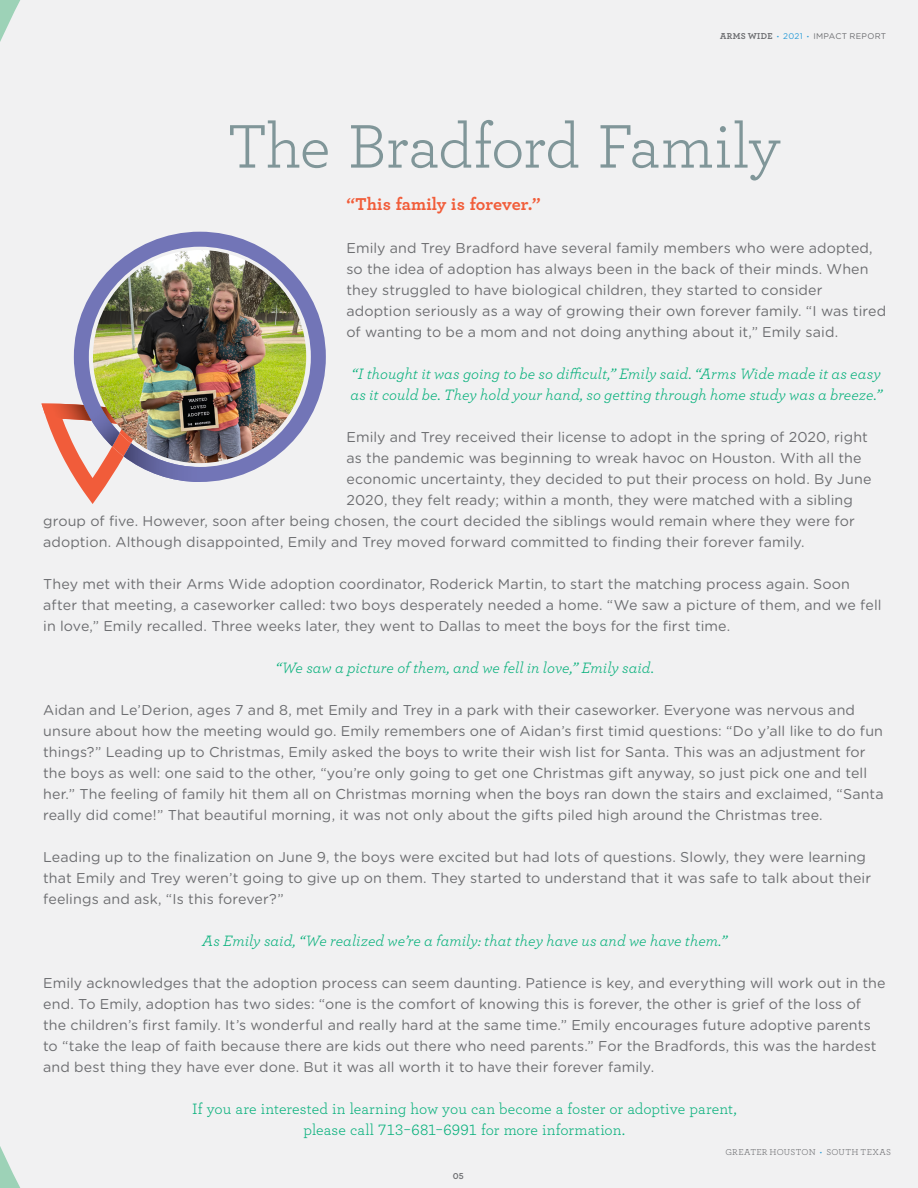
<style>
.page{position:relative;width:918px;height:1188px;background:#fff}
.page>*{position:absolute;margin:0;border:0;box-sizing:border-box;transform-origin:0 0}
.t1{font:64.5px "Archer Pro";letter-spacing:-.02em;color:#809699}
.t2{font:700 18px "Archer Pro";color:#f15d3a}
.t3{font:italic 15.75px/21px "Archer Pro";color:#0ab17d}
.t4{font:15.75px/21px "Archer Pro";color:#0ab17d;text-align:center}
.t5{font:14.25px/21px "Gotham Rounded";letter-spacing:.005em;color:#6d6e71}
.t6{font:9px "Archer Pro";letter-spacing:.025em;color:#6d6e71}
.t7{font:700 9px "Archer Pro";color:#6d6e71}
.t8{font:8.25px "Gotham Rounded";letter-spacing:.035em;color:#6d6e71}
.s1{font-family:"Archer Pro";font-weight:700;font-size:9px}
.s2{font-family:"Archer Pro";font-size:9px;color:#2d9dd8}
.s3{color:#2d9dd8}
</style>
<div class="page">
<div style="left:211px;top:0;width:707px;height:1188px;background:#f1f1f2"></div>
<div style="left:0;top:0;width:211px;height:1188px;background:#f1f1f2"></div>
<svg style="left:41px;top:421px;width:105px;height:83px"></svg>
<svg style="left:74px;top:232px;width:252px;height:250px;fill:#f1f1f2"></svg>
<img style="left:84px;top:405px;width:36px;height:42px">
<img style="left:124px;top:443px;width:76px;height:39px">
<img style="left:101px;top:416px;width:17px;height:9px">
<img style="left:101px;top:407px;width:10px;height:16px">
<img style="left:41px;top:404px;width:51px;height:17px">
<img style="left:93px;top:250px;width:213px;height:213px;border-radius:107px">
<p class="t8" style="left:720px;top:31px;width:168px"><span class="s1">ARMS WIDE</span> <span class="s2">•</span> <span class="s3">2021</span> <span class="s2">•</span> IMPACT REPORT</p>
<h1 class="t1" style="left:227px;top:102px;width:556px">The Bradford Family</h1>
<p class="t2" style="left:346px;top:189px;width:196px">“This family is forever.”</p>
<p class="t5" style="left:346px;top:237px;width:541px">Emily and Trey Bradford have several family members who were adopted, so the idea of adoption has always been in the back of their minds. When they struggled to have biological children, they started to consider adoption seriously as a way of growing their own forever family. “I was tired of wanting to be a mom and not doing anything about it,” Emily said.</p>
<p class="t3" style="left:351px;top:363px;width:533px">“I thought it was going to be so difficult,” Emily said. “Arms Wide made it as easy as it could be. They hold your hand, so getting through home study was a breeze.”</p>
<p class="t5" style="left:346px;top:426px;width:523px">Emily and Trey received their license to adopt in the spring of 2020, right</p>
<p class="t5" style="left:346px;top:447px;width:517px">as the pandemic was beginning to wreak havoc on Houston. With all the</p>
<p class="t5" style="left:346px;top:468px;width:527px">economic uncertainty, they decided to put their process on hold. By June</p>
<p class="t5" style="left:346px;top:489px;width:508px">2020, they felt ready; within a month, they were matched with a sibling</p>
<p class="t5" style="left:43px;top:510px;width:813px">group of five. However, soon after being chosen, the court decided the siblings would remain where they were for</p>
<p class="t5" style="left:43px;top:531px;width:763px">adoption. Although disappointed, Emily and Trey moved forward committed to finding their forever family.</p>
<p class="t5" style="left:43px;top:573px;width:840px">They met with their Arms Wide adoption coordinator, Roderick Martin, to start the matching process again. Soon after that meeting, a caseworker called: two boys desperately needed a home. “We saw a picture of them, and we fell in love,” Emily recalled. Three weeks later, they went to Dallas to meet the boys for the first time.</p>
<p class="t3" style="left:275px;top:657px;width:380px">“We saw a picture of them, and we fell in love,” Emily said.</p>
<p class="t5" style="left:43px;top:699px;width:842px">Aidan and Le’Derion, ages 7 and 8, met Emily and Trey in a park with their caseworker. Everyone was nervous and unsure about how the meeting would go. Emily remembers one of Aidan’s first timid questions: “Do y’all like to do fun things?” Leading up to Christmas, Emily asked the boys to write their wish list for Santa. This was an adjustment for the boys as well: one said to the other, “you’re only going to get one Christmas gift anyway, so just pick one and tell her.” The feeling of family hit them all on Christmas morning when the boys ran down the stairs and exclaimed, “Santa really did come!” That beautiful morning, it was not only about the gifts piled high around the Christmas tree.</p>
<p class="t5" style="left:43px;top:846px;width:830px">Leading up to the finalization on June 9, the boys were excited but had lots of questions. Slowly, they were learning that Emily and Trey weren’t going to give up on them. They started to understand that it was safe to talk about their feelings and ask, “Is this forever?”</p>
<p class="t3" style="left:202px;top:930px;width:526px">As Emily said, “We realized we’re a family: that they have us and we have them.”</p>
<p class="t5" style="left:43px;top:972px;width:844px">Emily acknowledges that the adoption process can seem daunting. Patience is key, and everything will work out in the end. To Emily, adoption has two sides: “one is the comfort of knowing this is forever, the other is grief of the loss of the children’s first family. It’s wonderful and really hard at the same time.” Emily encourages future adoptive parents to “take the leap of faith because there are kids out there who need parents.” For the Bradfords, this was the hardest and best thing they have ever done. But it was all worth it to have their forever family.</p>
<p class="t4" style="left:192px;top:1098px;width:547px">If you are interested in learning how you can become a foster or adoptive parent, please call 713-681-6991 for more information.</p>
<p class="t7" style="left:453px;top:1169px;width:12px">05</p>
<p class="t6" style="left:725px;top:1145px;width:167px">GREATER HOUSTON <span class="s3">•</span> SOUTH TEXAS</p>
</div>
